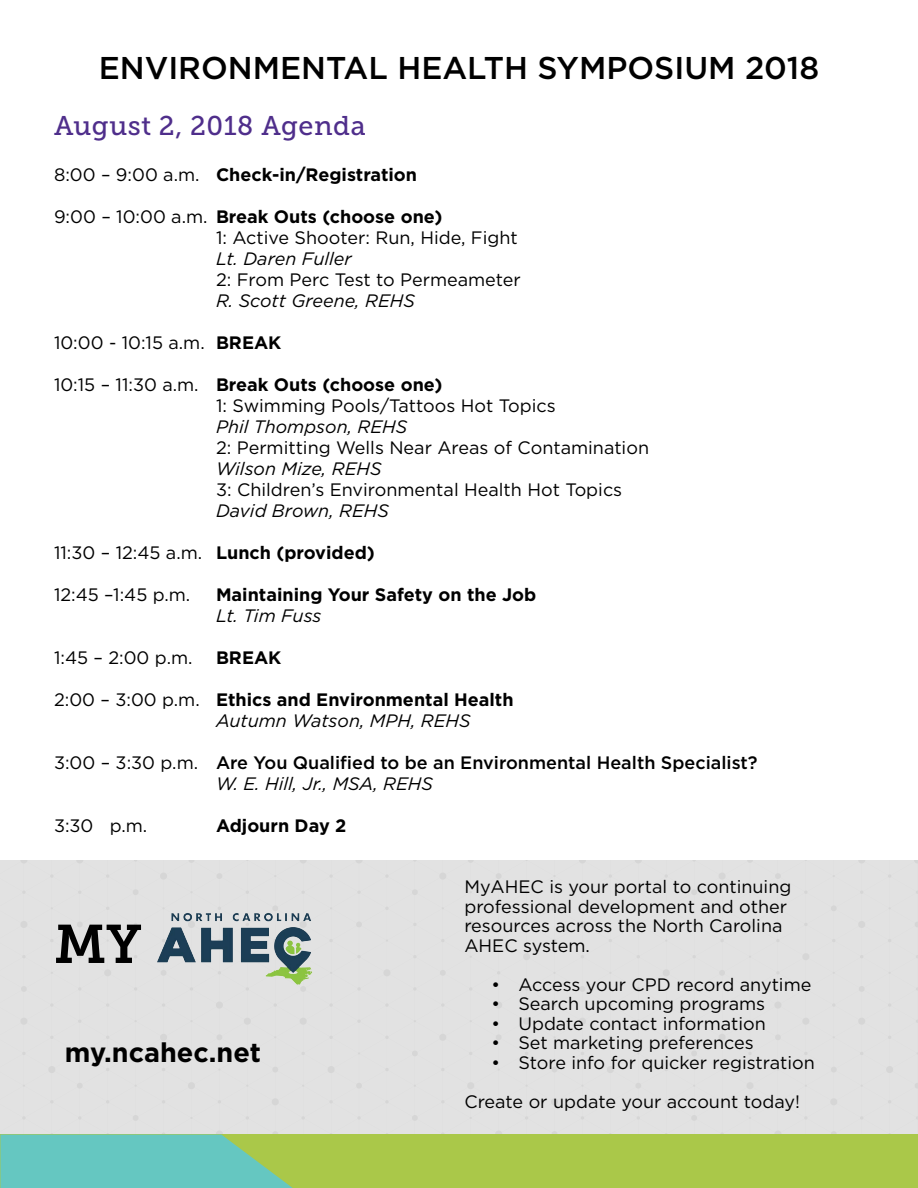
<style>
.page{position:relative;width:918px;height:1188px;background:#fff}
.page>*{position:absolute;margin:0;border:0;box-sizing:border-box;transform-origin:0 0}
.t1{font:54px "Museo Slab 700";color:#000}
.t2{font:500 31.5px "Gotham";color:#000}
.t3{font:27px "Museo Slab 500";letter-spacing:.02em;color:#4f2e8b}
.t4{font:700 27px "Gotham";color:#000}
.t5{font:18px/19.5px "Gotham";color:#000}
.t6{font:700 18px/21px "Gotham";color:#000}
.t7{font:italic 18px "Gotham";color:#000}
.t8{font:500 18px/21px "Gotham";color:#000}
.s1{font-weight:400}
.s2{font-weight:700}
.s3{font-weight:400;font-style:italic}
</style>
<div class="page">
<div style="left:0;top:860px;width:918px;height:276px;background:#e2e2e2"></div>
<div style="left:0;top:1135px;width:918px;height:53px;background:#aac849"></div>
<svg style="left:0;top:1135px;width:293px;height:53px;background:#6dc7b2"></svg>
<img style="left:157px;top:891px;width:155px;height:100px">
<h2 class="t2" style="left:99px;top:47px;width:722px">environmental health symposium 2018</h2>
<h3 class="t3" style="left:54px;top:110px;width:313px">August 2, 2018 Agenda</h3>
<p class="t6" style="left:54px;top:164px;width:365px"><span class="s1">8:00 – 9:00 a.m.</span> Check-in/Registration</p>
<p class="t5" style="left:216px;top:205px;width:303px;line-height:21px;text-indent:-162px">9:00 – 10:00 a.m. <span class="s2">Break Outs (choose one)<br></span>1: Active Shooter: Run, Hide, Fight</p>
<p class="t7" style="left:216px;top:247px;width:137px">Lt. Daren Fuller</p>
<p class="t5" style="left:216px;top:269px;width:306px">2: From Perc Test to Permeameter</p>
<p class="t7" style="left:216px;top:289px;width:200px">R. Scott Greene, REHS</p>
<p class="t5" style="left:54px;top:332px;width:189px">10:00 - 10:15 a.m. <span class="s2">BREA</span></p>
<p class="t6" style="left:268px;top:332px;width:15px">K</p>
<p class="t5" style="left:216px;top:373px;width:341px;line-height:21px;text-indent:-162px">10:15 – 11:30 a.m. <span class="s2">Break Outs (choose one)<br></span>1: Swimming Pools/Tattoos Hot Topics</p>
<p class="t7" style="left:216px;top:415px;width:193px">Phil Thompson, REHS</p>
<p class="t5" style="left:216px;top:437px;width:435px">2: Permitting Wells Near Areas of Contamination</p>
<p class="t7" style="left:216px;top:457px;width:167px">Wilson Mize, REHS</p>
<p class="t5" style="left:216px;top:479px;width:408px">3: Children’s Environmental Health Hot Topics</p>
<p class="t7" style="left:216px;top:499px;width:174px">David Brown, REHS</p>
<p class="t5" style="left:54px;top:542px;width:322px">11:30 – 12:45 a.m. <span class="s2">Lunch (provided)</span></p>
<p class="t5" style="left:54px;top:584px;width:138px">12:45 –1:45 p.m.</p>
<p class="t6" style="left:216px;top:584px;width:322px">Maintaining Your Safety on the Job</p>
<p class="t7" style="left:216px;top:604px;width:107px">Lt. Tim Fuss</p>
<p class="t5" style="left:54px;top:647px;width:140px">1:45 – 2:00 p.m.</p>
<p class="t6" style="left:216px;top:647px;width:27px">BREA</p>
<p class="t6" style="left:268px;top:647px;width:15px">K</p>
<p class="t6" style="left:216px;top:689px;width:299px;text-indent:-162px"><span class="s1">2:00 – 3:00 p.m.</span> Ethics and Environmental Health<br><span class="s3">Autumn Watson, MPH, REHS</span></p>
<p class="t8" style="left:216px;top:752px;width:543px;text-indent:-162px"><span class="s1">3:00 – 3:30 p.m.</span> Are You Qualified to be an Environmental Health Specialist?<br><span class="s3">W. E. Hill, Jr., MSA, REHS</span></p>
<p class="t5" style="left:54px;top:815px;width:95px">3:30 p.m.</p>
<p class="t6" style="left:216px;top:815px;width:132px">Adjourn Day 2</p>
<h1 class="t1" style="left:54px;top:914px;width:89px">MY</h1>
<h3 class="t4" style="left:65px;top:1035px;width:198px">my.ncahec.net</h3>
<p class="t5" style="left:464px;top:877px;width:328px">MyAHEC is your portal to continuing professional development and other resources across the North Carolina<br>AHEC system.</p>
<p class="t5" style="left:491px;top:974px;width:322px">• Access your CPD record anytime</p>
<p class="t5" style="left:491px;top:994px;width:275px">• Search upcoming programs</p>
<p class="t5" style="left:491px;top:1013px;width:276px">• Update contact information</p>
<p class="t5" style="left:491px;top:1033px;width:264px">• Set marketing preferences</p>
<p class="t5" style="left:464px;top:1042px;width:352px;line-height:39px;text-indent:27px">• Store info for quicker registration<br>Create or update your account today!</p>
</div>
